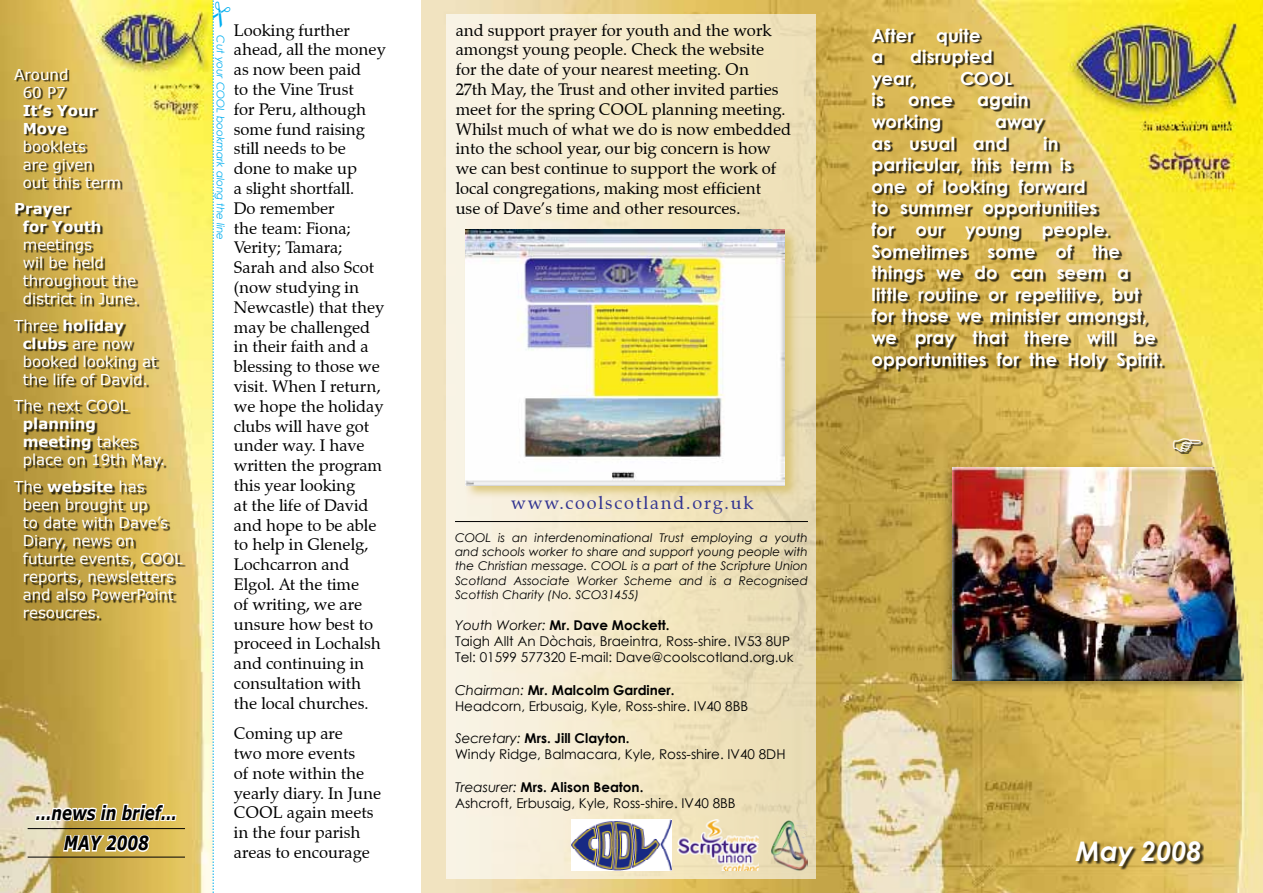
<style>
.page{position:relative;width:1263px;height:893px;background:#fff}
.page>*{position:absolute;margin:0;border:0;box-sizing:border-box;transform-origin:0 0}
.t1{font:italic 700 27px "Century Gothic";color:#fff}
.t2{font:italic 700 19.5px/30.8px "Verdana";color:#000;text-align:center;scale:.77 1}
.t3{font:700 18px/21.6px "Century Gothic";letter-spacing:.005em;color:#fff}
.t4{font:18px "Zapf Calligraphic 801 BT";letter-spacing:.1em;color:#323491}
.t5{font:16.5px/19.8px "Zapf Calligraphic 801 BT";color:#000}
.t6{font:15px/18px "Verdana";color:#fff}
.t7{font:700 15px/18px "Verdana";color:#fff}
.t8{font:13.5px/16.2px "Century Gothic";color:#000}
.t9{font:italic 12px/14.4px "Century Gothic";color:#000;text-align:justify}
.t10{font:italic 10.5px "Century Gothic";color:#00aeef}
.s1{font-weight:700}
.s2{font-style:italic}
</style>
<div class="page">
<img style="left:421px;top:0;width:842px;height:893px">
<img style="left:0;top:0;width:213px;height:893px">
<div style="left:446px;top:14px;width:370px;height:864px;background:linear-gradient(to right,#fbf5e6,#eadbae)"></div>
<div style="left:939px;top:463px;width:309px;height:231px;background:#000;opacity:.3"></div>
<img style="left:952px;top:468px;width:292px;height:212px">
<div style="left:464px;top:228px;width:335px;height:272px;background:#d2bb5d;opacity:.75"></div>
<img style="left:466px;top:230px;width:319px;height:255px">
<hr style="left:28px;top:828px;width:157px;height:1px;background:#000">
<hr style="left:28px;top:857px;width:157px;height:1px;background:#000">
<img style="left:572px;top:819px;width:100px;height:51px">
<img style="left:677px;top:819px;width:82px;height:51px">
<img style="left:770px;top:819px;width:38px;height:51px">
<hr style="left:455px;top:521px;width:353px;height:1px;background:#000">
<div style="left:16px;top:70px;width:170px;height:550px;background:#000;opacity:.75"></div>
<div style="left:873px;top:30px;width:292px;height:342px;background:#010000;opacity:.75"></div>
<div style="left:1076px;top:841px;width:128px;height:29px;background:#000;opacity:.75"></div>
<svg style="left:33px;top:787px;width:145px;height:67px"></svg>
<div style="left:1174px;top:440px;width:30px;height:14px;background:#000;opacity:.75"></div>
<svg style="left:213px;top:0;width:1px;height:893px"></svg>
<svg style="left:1173px;top:438px;width:28px;height:14px"></svg>
<p class="t6" style="left:14px;top:65px;width:56px;text-align:center">Around<br>60 P7</p>
<p class="t7" style="left:23px;top:101px;width:75px">It’s Your<br>Move</p>
<p class="t6" style="left:23px;top:137px;width:100px">booklets<br>are given out this term</p>
<p class="t7" style="left:23px;top:200px;width:80px;text-indent:-9px">Prayer<br>for Youth</p>
<p class="t6" style="left:23px;top:236px;width:117px">meetings<br>wil be held throughout the district in June.</p>
<p class="t6" style="left:23px;top:316px;width:136px;text-indent:-9px">Three <span class="s1">holiday clubs</span> are now booked looking at the life of David.</p>
<p class="t6" style="left:14px;top:397px;width:115px">The next COOL</p>
<p class="t6" style="left:23px;top:415px;width:144px"><span class="s1">planning meeting</span> takes place on 19th May.</p>
<p class="t6" style="left:23px;top:477px;width:161px;text-indent:-9px">The <span class="s1">website</span> has been brought up<br>to date with Dave’s<br>Diary, news on futurte events, COOL reports, newsletters and also PowerPoint resoucres.</p>
<p class="t2" style="left:36px;top:797px;width:185px">…news in brief…<br>MAY 2008</p>
<p class="t10" style="left:228px;top:35px;width:207px;rotate:90deg">Cut your COOL bookmark along the line</p>
<p class="t5" style="left:234px;top:20px;width:153px">Looking further ahead, all the money as now been paid<br>to the Vine Trust<br>for Peru, although some fund raising still needs to be done to make up<br>a slight shortfall.<br>Do remember<br>the team: Fiona;<br>Verity; Tamara;<br>Sarah and also Scot (now studying in<br>Newcastle) that they may be challenged in their faith and a blessing to those we visit. When I return, we hope the holiday clubs will have got under way. I have written the program this year looking<br>at the life of David and hope to be able to help in Glenelg,<br>Lochcarron and<br>Elgol. At the time<br>of writing, we are unsure how best to proceed in Lochalsh and continuing in consultation with the local churches.</p>
<p class="t5" style="left:234px;top:724px;width:149px">Coming up are<br>two more events<br>of note within the yearly diary. In June<br>COOL again meets in the four parish areas to encourage</p>
<p class="t5" style="left:456px;top:20px;width:337px">and support prayer for youth and the work amongst young people. Check the website<br>for the date of your nearest meeting. On<br>27th May, the Trust and other invited parties meet for the spring COOL planning meeting.<br>Whilst much of what we do is now embedded into the school year, our big concern is how we can best continue to support the work of local congregations, making most efficient<br>use of Dave’s time and other resources.</p>
<p class="t4" style="left:511px;top:492px;width:244px">www.coolscotland.org.uk</p>
<p class="t9" style="left:455px;top:530px;width:354px">COOL is an interdenominational Trust employing a youth and schools worker to share and support young people with the Christian message. COOL is a part of the Scripture Union Scotland Associate Worker Scheme and is a Recognised Scottish Charity (No. SCO31455)</p>
<p class="t8" style="left:455px;top:616px;width:340px"><span class="s2">Youth Worker:</span> <span class="s1">Mr. Dave Mockett.<br></span>Taigh Allt An Dòchais, Braeintra, Ross-shire. IV53 8UP<br>Tel: 01599 577320 E-mail: Dave@coolscotland.org.uk</p>
<p class="t8" style="left:455px;top:681px;width:295px"><span class="s2">Chairman:</span> <span class="s1">Mr. Malcolm Gardiner.<br></span>Headcorn, Erbusaig, Kyle, Ross-shire. IV40 8BB</p>
<p class="t8" style="left:455px;top:730px;width:332px"><span class="s2">Secretary:</span> <span class="s1">Mrs. Jill Clayton.<br></span>Windy Ridge, Balmacara, Kyle, Ross-shire. IV40 8DH</p>
<p class="t8" style="left:455px;top:778px;width:282px"><span class="s2">Treasurer:</span> <span class="s1">Mrs. Alison Beaton.<br></span>Ashcroft, Erbusaig, Kyle, Ross-shire. IV40 8BB</p>
<p class="t3" style="left:871px;top:23px;width:44px">After</p>
<p class="t3" style="left:936px;top:23px;width:46px">quite</p>
<p class="t3" style="left:871px;top:45px;width:13px">a</p>
<p class="t3" style="left:871px;top:45px;width:122px;text-indent:39px">disrupted year,</p>
<p class="t3" style="left:960px;top:67px;width:53px">COOL</p>
<p class="t3" style="left:871px;top:88px;width:14px">is</p>
<p class="t3" style="left:908px;top:88px;width:47px">once</p>
<p class="t3" style="left:977px;top:88px;width:53px">again</p>
<p class="t3" style="left:871px;top:110px;width:71px">working</p>
<p class="t3" style="left:871px;top:110px;width:174px;text-indent:124px">away as usual and</p>
<p class="t3" style="left:871px;top:131px;width:293px;text-indent:172px">in<br>particular, this term is<br>one of looking forward<br>to summer opportunities<br>for our young people.<br>Sometimes some of the things we do can seem a little routine or repetitive, but for those we minister amongst, we pray that there will be opportunities for the Holy Spirit.</p>
<h1 class="t1" style="left:1076px;top:830px;width:127px">May 2008</h1>
</div>
